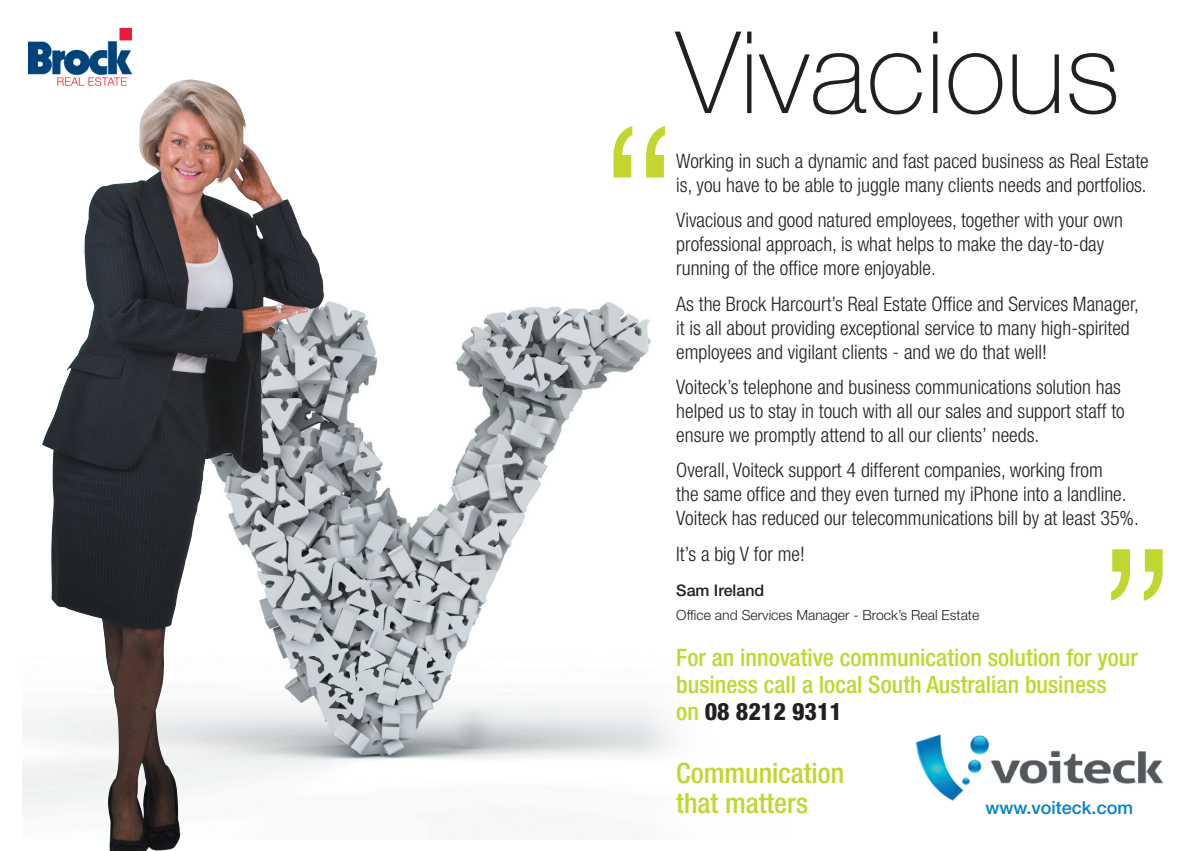
<style>
.page{position:relative;width:1191px;height:851px;background:#fff}
.page>*{position:absolute;margin:0;border:0;box-sizing:border-box;transform-origin:0 0}
.t1{font:100 114px "Helvetica Neue CE";color:#231f20}
.t2{font:500 condensed 28px/30px "Helvetica Neue";color:#c1d72f}
.t3{font:500 condensed 24px/27px "Helvetica Neue";color:#c1d72f}
.t4{font:300 condensed 20px/24px "Helvetica Neue";color:#231f20}
.t5{font:500 18px "Helvetica Neue CE";color:#0082c8}
.t6{font:500 16px "Helvetica Neue CE";color:#231f20}
.t7{font:300 14px "Helvetica Neue";color:#231f20}
.s1{font-weight:800;color:#231f20}
</style>
<div class="page">
<img style="left:22px;top:227px;width:621px;height:612px">
<img style="left:41px;top:87px;width:222px;height:763px">
<svg style="left:613px;top:126px;width:52px;height:51px"></svg>
<svg style="left:1111px;top:549px;width:51px;height:51px"></svg>
<img style="left:28px;top:28px;width:103px;height:58px">
<img style="left:916px;top:734px;width:248px;height:67px">
<h1 class="t1" style="left:676px;top:6px;width:445px">Vivacious</h1>
<p class="t4" style="left:676px;top:149px;width:474px">Working in such a dynamic and fast paced business as Real Estate is, you have to be able to juggle many clients needs and portfolios.</p>
<p class="t4" style="left:676px;top:208px;width:448px">Vivacious and good natured employees, together with your own professional approach, is what helps to make the day-to-day running of the office more enjoyable.</p>
<p class="t4" style="left:676px;top:291px;width:464px">As the Brock Harcourt’s Real Estate Office and Services Manager, it is all about providing exceptional service to many high-spirited employees and vigilant clients - and we do that well!</p>
<p class="t4" style="left:676px;top:375px;width:450px">Voiteck’s telephone and business communications solution has helped us to stay in touch with all our sales and support staff to ensure we promptly attend to all our clients’ needs.</p>
<p class="t4" style="left:676px;top:458px;width:464px">Overall, Voiteck support 4 different companies, working from<br>the same office and they even turned my iPhone into a landline.<br>Voiteck has reduced our telecommunications bill by at least 35%.</p>
<p class="t4" style="left:676px;top:541px;width:130px">It’s a big V for me!</p>
<p class="t6" style="left:676px;top:580px;width:90px">Sam Ireland</p>
<p class="t7" style="left:676px;top:606px;width:304px">Office and Services Manager - Brock’s Real Estate</p>
<p class="t3" style="left:676px;top:643px;width:463px">For an innovative communication solution for your business call a local South Australian business<br>on <span class="s1">08 8212 9311</span></p>
<h2 class="t2" style="left:676px;top:757px;width:169px">Communication that matters</h2>
<p class="t5" style="left:985px;top:796px;width:149px">www.voiteck.com</p>
</div>
